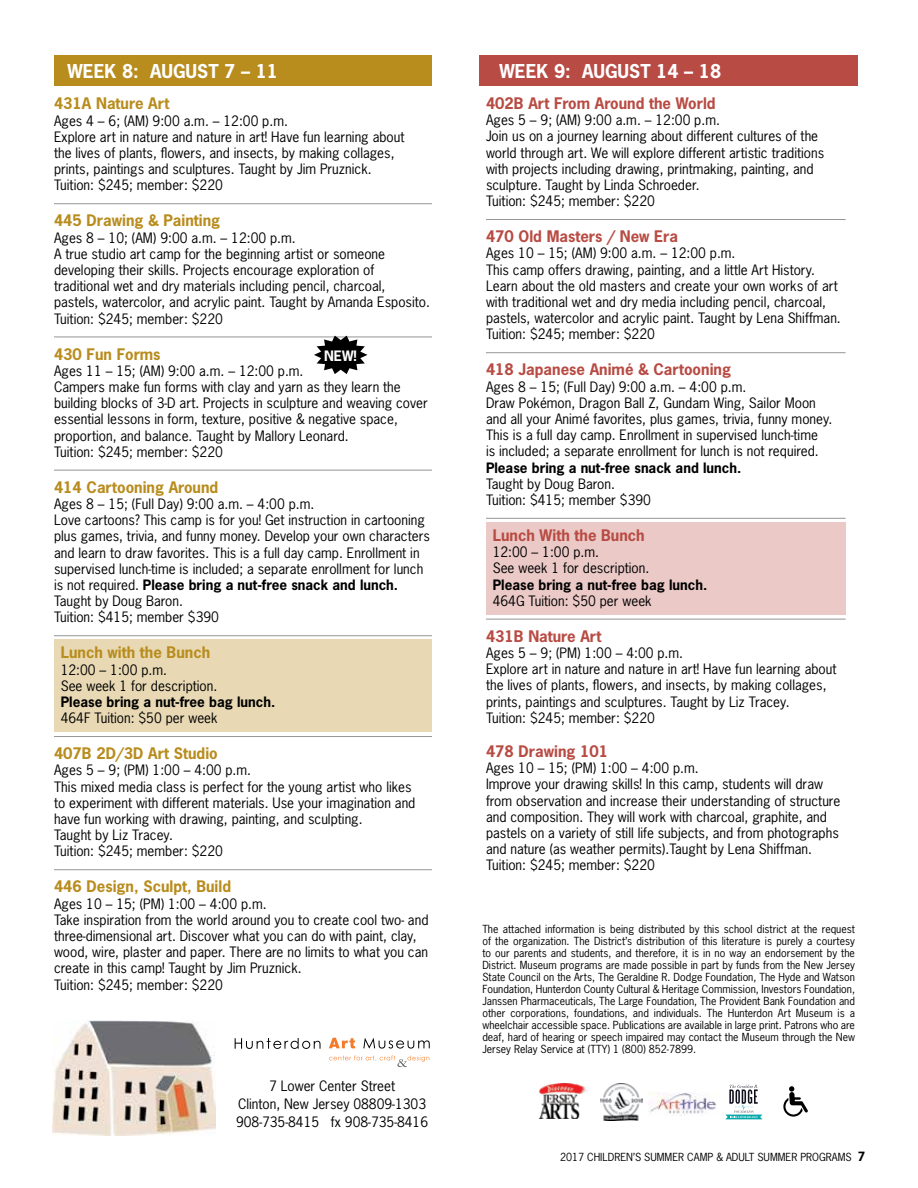
<style>
.page{position:relative;width:918px;height:1188px;background:#fff}
.page>*{position:absolute;margin:0;border:0;box-sizing:border-box;transform-origin:0 0}
.t1{font:700 18px "News Gothic";color:#fff}
.t2{font:700 15px "News Gothic";color:#b88c1d}
.t3{font:700 15px "News Gothic";color:#b84b43}
.t4{font:13.5px/16.2px "News Gothic";color:#000}
.t5{font:700 13.5px "News Gothic";color:#000}
.t6{font:700 13.5px "News Gothic";color:#fff}
.t7{font:10.5px/12px "News Gothic";color:#000;text-align:justify}
.s1{font-weight:700}
.s2{font-weight:700;font-size:12px}
</style>
<div class="page">
<div style="left:54px;top:639px;width:378px;height:93px;background:#e8d9b4"></div>
<div style="left:486px;top:522px;width:360px;height:93px;background:#eac9c7"></div>
<div style="left:54px;top:55px;width:378px;height:30px;background:#b88c1d"></div>
<div style="left:480px;top:55px;width:378px;height:30px;background:#b84b43"></div>
<hr style="left:54px;top:203px;width:378px;height:1px;background:#939598">
<hr style="left:54px;top:337px;width:378px;height:1px;background:#939598">
<hr style="left:54px;top:470px;width:378px;height:1px;background:#939598">
<hr style="left:54px;top:635px;width:378px;height:1px;background:#939598">
<hr style="left:54px;top:736px;width:378px;height:1px;background:#939598">
<hr style="left:54px;top:869px;width:378px;height:1px;background:#939598">
<svg style="left:314px;top:336px;width:53px;height:38px"></svg>
<hr style="left:486px;top:219px;width:360px;height:1px;background:#939598">
<hr style="left:486px;top:352px;width:360px;height:1px;background:#939598">
<hr style="left:486px;top:518px;width:360px;height:1px;background:#939598">
<hr style="left:486px;top:619px;width:360px;height:1px;background:#939598">
<svg style="left:235px;top:1038px;width:86px;height:11px"></svg>
<svg style="left:363px;top:1038px;width:67px;height:11px"></svg>
<svg style="left:329px;top:1038px;width:26px;height:10px"></svg>
<svg style="left:329px;top:1055px;width:100px;height:12px"></svg>
<svg style="left:783px;top:1086px;width:25px;height:31px"></svg>
<img style="left:648px;top:1093px;width:68px;height:23px">
<img style="left:540px;top:1084px;width:47px;height:35px">
<img style="left:600px;top:1083px;width:42px;height:38px">
<svg style="left:725px;top:1085px;width:37px;height:34px"></svg>
<img style="left:52px;top:1021px;width:164px;height:115px">
<h1 class="t1" style="left:68px;top:59px;width:212px">WEEK 8: AUGUST 7 – 11</h1>
<p class="t2" style="left:54px;top:94px;width:117px">431A Nature Art</p>
<p class="t4" style="left:54px;top:112px;width:352px">Ages 4 – 6; (AM) 9:00 a.m. – 12:00 p.m.<br>Explore art in nature and nature in art! Have fun learning about the lives of plants, flowers, and insects, by making collages, prints, paintings and sculptures. Taught by Jim Pruznick.<br>Tuition: $245; member: $220</p>
<p class="t2" style="left:54px;top:211px;width:168px">445 Drawing &amp; Painting</p>
<p class="t4" style="left:54px;top:229px;width:378px">Ages 8 – 10; (AM) 9:00 a.m. – 12:00 p.m.<br>A true studio art camp for the beginning artist or someone developing their skills. Projects encourage exploration of traditional wet and dry materials including pencil, charcoal, pastels, watercolor, and acrylic paint. Taught by Amanda Esposito.<br>Tuition: $245; member: $220</p>
<p class="t2" style="left:54px;top:344px;width:108px">430 Fun Forms</p>
<p class="t4" style="left:54px;top:363px;width:375px">Ages 11 – 15; (AM) 9:00 a.m. – 12:00 p.m.<br>Campers make fun forms with clay and yarn as they learn the building blocks of 3-D art. Projects in sculpture and weaving cover essential lessons in form, texture, positive &amp; negative space, proportion, and balance. Taught by Mallory Leonard.<br>Tuition: $245; member: $220</p>
<p class="t2" style="left:54px;top:477px;width:166px">414 Cartooning Around</p>
<p class="t4" style="left:54px;top:496px;width:377px">Ages 8 – 15; (Full Day) 9:00 a.m. – 4:00 p.m.<br>Love cartoons? This camp is for you! Get instruction in cartooning plus games, trivia, and funny money. Develop your own characters and learn to draw favorites. This is a full day camp. Enrollment in supervised lunch-time is included; a separate enrollment for lunch is not required. <span class="s1">Please bring a nut-free snack and lunch.<br></span>Taught by Doug Baron.<br>Tuition: $415; member $390</p>
<p class="t2" style="left:61px;top:643px;width:151px">Lunch with the Bunch</p>
<p class="t4" style="left:61px;top:661px;width:158px">12:00 – 1:00 p.m.<br>See week 1 for description.</p>
<p class="t5" style="left:61px;top:693px;width:216px">Please bring a nut-free bag lunch.</p>
<p class="t4" style="left:61px;top:710px;width:158px">464F Tuition: $50 per week</p>
<p class="t2" style="left:54px;top:744px;width:165px">407B 2D/3D Art Studio</p>
<p class="t4" style="left:54px;top:762px;width:363px">Ages 5 – 9; (PM) 1:00 – 4:00 p.m.<br>This mixed media class is perfect for the young artist who likes to experiment with different materials. Use your imagination and have fun working with drawing, painting, and sculpting.<br>Taught by Liz Tracey.<br>Tuition: $245; member: $220</p>
<p class="t2" style="left:54px;top:877px;width:179px">446 Design, Sculpt, Build</p>
<p class="t4" style="left:54px;top:895px;width:376px">Ages 10 – 15; (PM) 1:00 – 4:00 p.m.<br>Take inspiration from the world around you to create cool two- and three-dimensional art. Discover what you can do with paint, clay, wood, wire, plaster and paper. There are no limits to what you can create in this camp! Taught by Jim Pruznick.<br>Tuition: $245; member: $220</p>
<p class="t6" style="left:324px;top:347px;width:34px">NEW!</p>
<p class="t4" style="left:236px;top:1077px;width:194px;line-height:18px;text-align:center">7 Lower Center Street<br>Clinton, New Jersey 08809-1303<br>908-735-8415 fx 908-735-8416</p>
<h1 class="t1" style="left:500px;top:59px;width:223px">WEEK 9: AUGUST 14 – 18</h1>
<p class="t3" style="left:486px;top:93px;width:231px">402B Art From Around the World</p>
<p class="t4" style="left:486px;top:112px;width:340px">Ages 5 – 9; (AM) 9:00 a.m. – 12:00 p.m.<br>Join us on a journey learning about different cultures of the world through art. We will explore different artistic traditions with projects including drawing, printmaking, painting, and sculpture. Taught by Linda Schroeder.<br>Tuition: $245; member: $220</p>
<p class="t3" style="left:486px;top:227px;width:194px">470 Old Masters / New Era</p>
<p class="t4" style="left:486px;top:245px;width:356px">Ages 10 – 15; (AM) 9:00 a.m. – 12:00 p.m.<br>This camp offers drawing, painting, and a little Art History.<br>Learn about the old masters and create your own works of art with traditional wet and dry media including pencil, charcoal, pastels, watercolor and acrylic paint. Taught by Lena Shiffman.<br>Tuition: $245; member: $220</p>
<p class="t3" style="left:486px;top:360px;width:247px">418 Japanese Animé &amp; Cartooning</p>
<p class="t4" style="left:486px;top:378px;width:348px">Ages 8 – 15; (Full Day) 9:00 a.m. – 4:00 p.m.<br>Draw Pokémon, Dragon Ball Z, Gundam Wing, Sailor Moon and all your Animé favorites, plus games, trivia, funny money.<br>This is a full day camp. Enrollment in supervised lunch-time<br>is included; a separate enrollment for lunch is not required.</p>
<p class="t5" style="left:486px;top:459px;width:257px">Please bring a nut-free snack and lunch.</p>
<p class="t4" style="left:486px;top:476px;width:167px">Taught by Doug Baron.<br>Tuition: $415; member $390</p>
<p class="t3" style="left:493px;top:525px;width:154px">Lunch With the Bunch</p>
<p class="t4" style="left:493px;top:544px;width:158px">12:00 – 1:00 p.m.<br>See week 1 for description.</p>
<p class="t5" style="left:493px;top:576px;width:216px">Please bring a nut-free bag lunch.</p>
<p class="t4" style="left:493px;top:593px;width:160px">464G Tuition: $50 per week</p>
<p class="t3" style="left:486px;top:626px;width:117px">431B Nature Art</p>
<p class="t4" style="left:486px;top:645px;width:352px">Ages 5 – 9; (PM) 1:00 – 4:00 p.m.<br>Explore art in nature and nature in art! Have fun learning about the lives of plants, flowers, and insects, by making collages, prints, paintings and sculptures. Taught by Liz Tracey.<br>Tuition: $245; member: $220</p>
<p class="t3" style="left:486px;top:741px;width:124px">478 Drawing 101</p>
<p class="t4" style="left:486px;top:760px;width:356px">Ages 10 – 15; (PM) 1:00 – 4:00 p.m.<br>Improve your drawing skills! In this camp, students will draw from observation and increase their understanding of structure and composition. They will work with charcoal, graphite, and pastels on a variety of still life subjects, and from photographs and nature (as weather permits).Taught by Lena Shiffman.<br>Tuition: $245; member: $220</p>
<p class="t7" style="left:482px;top:923px;width:374px">The attached information is being distributed by this school district at the request of the organization. The District’s distribution of this literature is purely a courtesy to our parents and students, and therefore, it is in no way an endorsement by the District. Museum programs are made possible in part by funds from the New Jersey State Council on the Arts, The Geraldine R. Dodge Foundation, The Hyde and Watson Foundation, Hunterdon County Cultural &amp; Heritage Commission, Investors Foundation, Janssen Pharmaceuticals, The Large Foundation, The Provident Bank Foundation and other corporations, foundations, and individuals. The Hunterdon Art Museum is a wheelchair accessible space. Publications are available in large print. Patrons who are deaf, hard of hearing or speech impaired may contact the Museum through the New Jersey Relay Service at (TTY) 1 (800) 852-7899.</p>
<p class="t7" style="left:560px;top:1151px;width:307px">2017 CHILDREN’S SUMMER CAMP &amp; ADULT SUMMER PROGRAMS <span class="s2">7</span></p>
</div>
